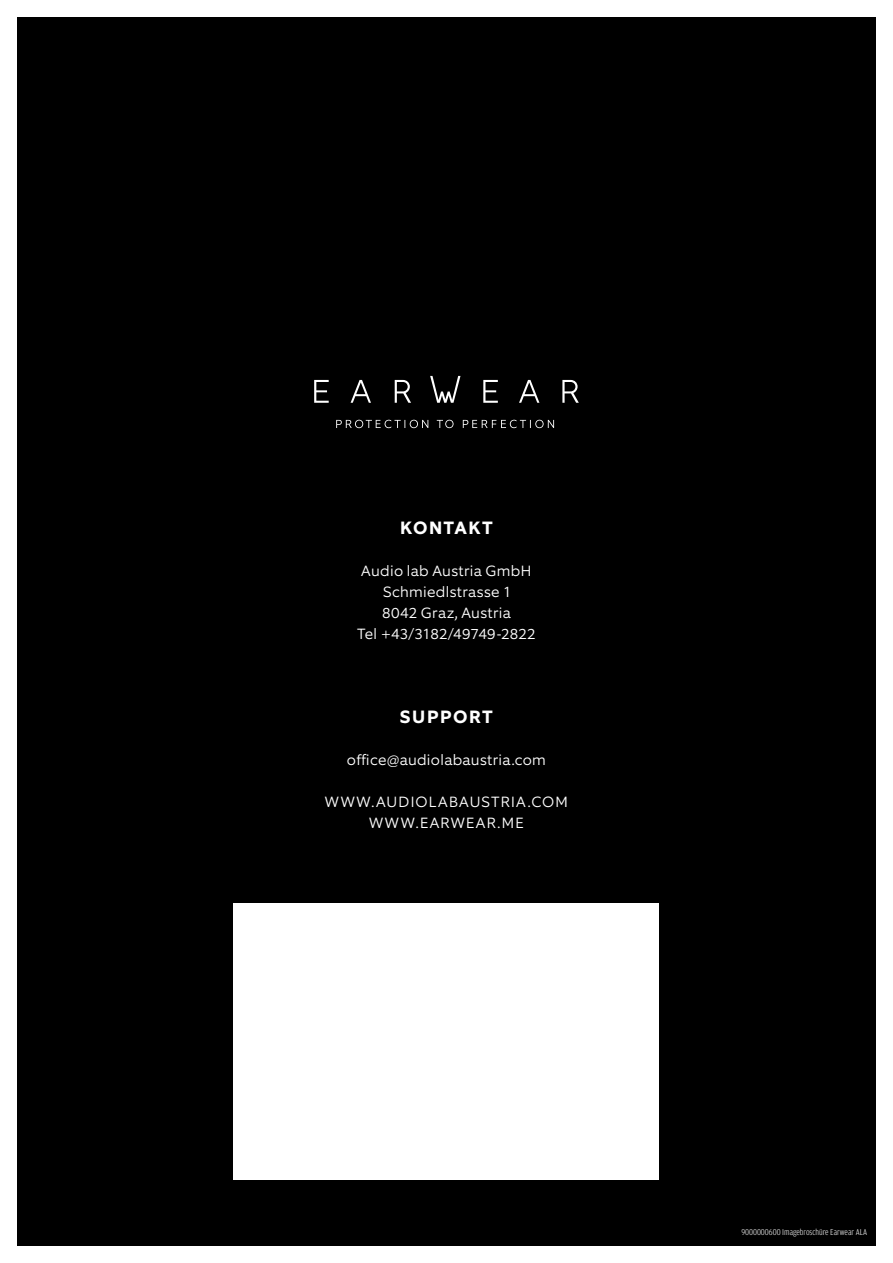
<style>
.page{position:relative;width:893px;height:1263px;background:#fff}
.page>*{position:absolute;margin:0;border:0;box-sizing:border-box;transform-origin:0 0}
.t1{font:700 18px "Equip";letter-spacing:.08em;color:#fff}
.t2{font:300 15px/21px "Equip";letter-spacing:.02em;color:#fff;text-align:center}
.t3{font:300 15px/21px "Equip";letter-spacing:.07em;color:#fff;text-align:center}
.t4{font:300 9px "Amplitude Cond";color:#fff}
</style>
<div class="page">
<div style="left:17px;top:17px;width:859px;height:1229px;background:#000"></div>
<svg style="left:314px;top:376px;width:265px;height:27px"></svg>
<svg style="left:336px;top:420px;width:218px;height:8px"></svg>
<div style="left:234px;top:904px;width:425px;height:276px;background:#fff"></div>
<p class="t1" style="left:400px;top:516px;width:94px">KONTAKT</p>
<p class="t2" style="left:357px;top:560px;width:180px">Audio lab Austria GmbH<br>Schmiedlstrasse 1<br>8042 Graz, Austria<br>Tel +43/3182/49749-2822</p>
<p class="t1" style="left:400px;top:705px;width:95px">SUPPORT</p>
<p class="t2" style="left:347px;top:749px;width:200px">office@audiolabaustria.com</p>
<p class="t3" style="left:325px;top:791px;width:245px">WWW.AUDIOLABAUSTRIA.COM<br>WWW.EARWEAR.ME</p>
<p class="t4" style="left:741px;top:1227px;width:127px">9000000600 Imagebroschüre Earwear ALA</p>
</div>
